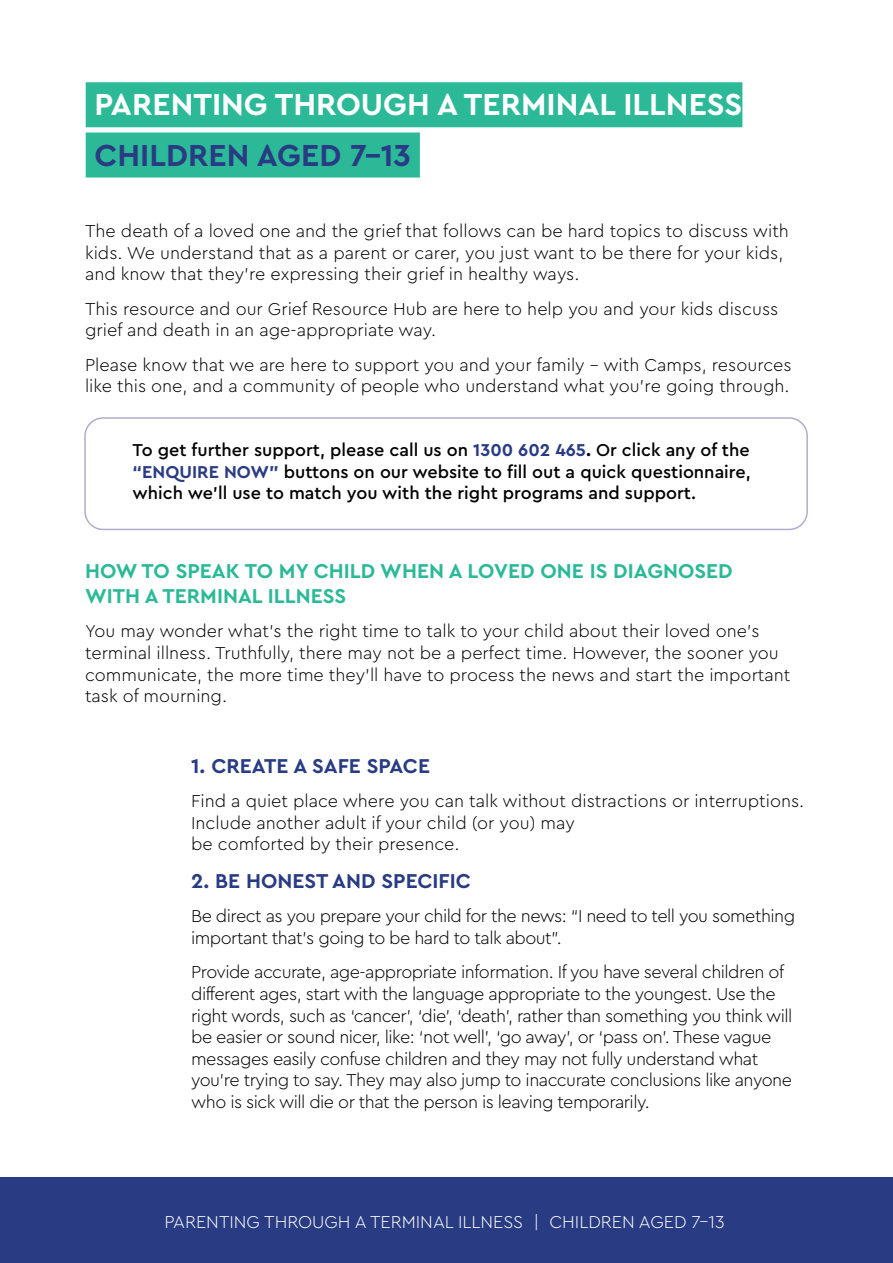
<style>
.page{position:relative;width:893px;height:1263px;background:#fff}
.page>*{position:absolute;margin:0;border:0;box-sizing:border-box;transform-origin:0 0}
.t1{font:700 31.8px "Cera Pro";color:#fff}
.t2{font:700 31.8px "Cera Pro";color:#293c83}
.t3{font:700 21px/25.2px "Cera Pro";color:#2cb998}
.t4{font:700 21px "Cera Pro";color:#293c83}
.t5{font:300 18px/21.6px "Cera Pro";letter-spacing:-.005em;color:#000}
.t6{font:300 18px/21.6px "Cera Pro";letter-spacing:-.03em;color:#000}
.t7{font:500 18px/21.6px "Cera Pro";color:#000;text-align:justify}
.t8{font:300 18px "Cera Pro";color:#fff}
.s1{font-weight:700;color:#293c83}
.s2{font-weight:700}
</style>
<div class="page">
<div style="left:86px;top:82px;width:656px;height:45px;background:#2cb998"></div>
<div style="left:86px;top:132px;width:334px;height:45px;background:#2cb998"></div>
<div style="left:0;top:1178px;width:893px;height:85px;background:#293c83"></div>
<div style="left:84px;top:417px;width:724px;height:113px;border:2px solid #afadcb;border-radius:18px"></div>
<h1 class="t1" style="left:95px;top:83px;width:649px">PARENTING THROUGH A TERMINAL ILLNESS</h1>
<h1 class="t2" style="left:95px;top:134px;width:318px">CHILDREN AGED 7-13</h1>
<p class="t5" style="left:85px;top:220px;width:705px">The death of a loved one and the grief that follows can be hard topics to discuss with kids. We understand that as a parent or carer, you just want to be there for your kids, and know that they're expressing their grief in healthy ways.</p>
<p class="t5" style="left:85px;top:297px;width:695px">This resource and our Grief Resource Hub are here to help you and your kids discuss grief and death in an age-appropriate way.</p>
<p class="t5" style="left:85px;top:353px;width:708px">Please know that we are here to support you and your family - with Camps, resources like this one, and a community of people who understand what you're going through.</p>
<p class="t7" style="left:133px;top:438px;width:620px">To get further support, please call us on <span class="s1">1300 602 465</span><span class="s2">.</span> Or click any of the <span class="s1">“ENQUIRE NOW”</span> buttons on our website to fill out a quick questionnaire, which we’ll use to match you with the right programs and support.</p>
<p class="t3" style="left:85px;top:557px;width:649px">HOW TO SPEAK TO MY CHILD WHEN A LOVED ONE IS DIAGNOSED<br>WITH A TERMINAL ILLNESS</p>
<p class="t5" style="left:85px;top:620px;width:707px">You may wonder what’s the right time to talk to your child about their loved one’s terminal illness. Truthfully, there may not be a perfect time. However, the sooner you communicate, the more time they’ll have to process the news and start the important task of mourning.</p>
<p class="t4" style="left:191px;top:751px;width:240px">1. CREATE A SAFE SPACE</p>
<p class="t5" style="left:191px;top:789px;width:615px">Find a quiet place where you can talk without distractions or interruptions.<br>Include another adult if your child (or you) may<br>be comforted by their presence.</p>
<p class="t4" style="left:191px;top:867px;width:281px">2. BE HONEST AND SPECIFIC</p>
<p class="t6" style="left:191px;top:905px;width:606px">Be direct as you prepare your child for the news: “I need to tell you something important that’s going to be hard to talk about”.</p>
<p class="t6" style="left:191px;top:961px;width:603px">Provide accurate, age-appropriate information. If you have several children of different ages, start with the language appropriate to the youngest. Use the right words, such as ‘cancer’, ‘die’, ‘death’, rather than something you think will be easier or sound nicer, like: ‘not well’, ‘go away’, or ‘pass on’. These vague messages easily confuse children and they may not fully understand what you’re trying to say. They may also jump to inaccurate conclusions like anyone who is sick will die or that the person is leaving temporarily.</p>
<p class="t8" style="left:164px;top:1210px;width:562px">PARENTING THROUGH A TERMINAL ILLNESS | CHILDREN AGED 7-13</p>
</div>
